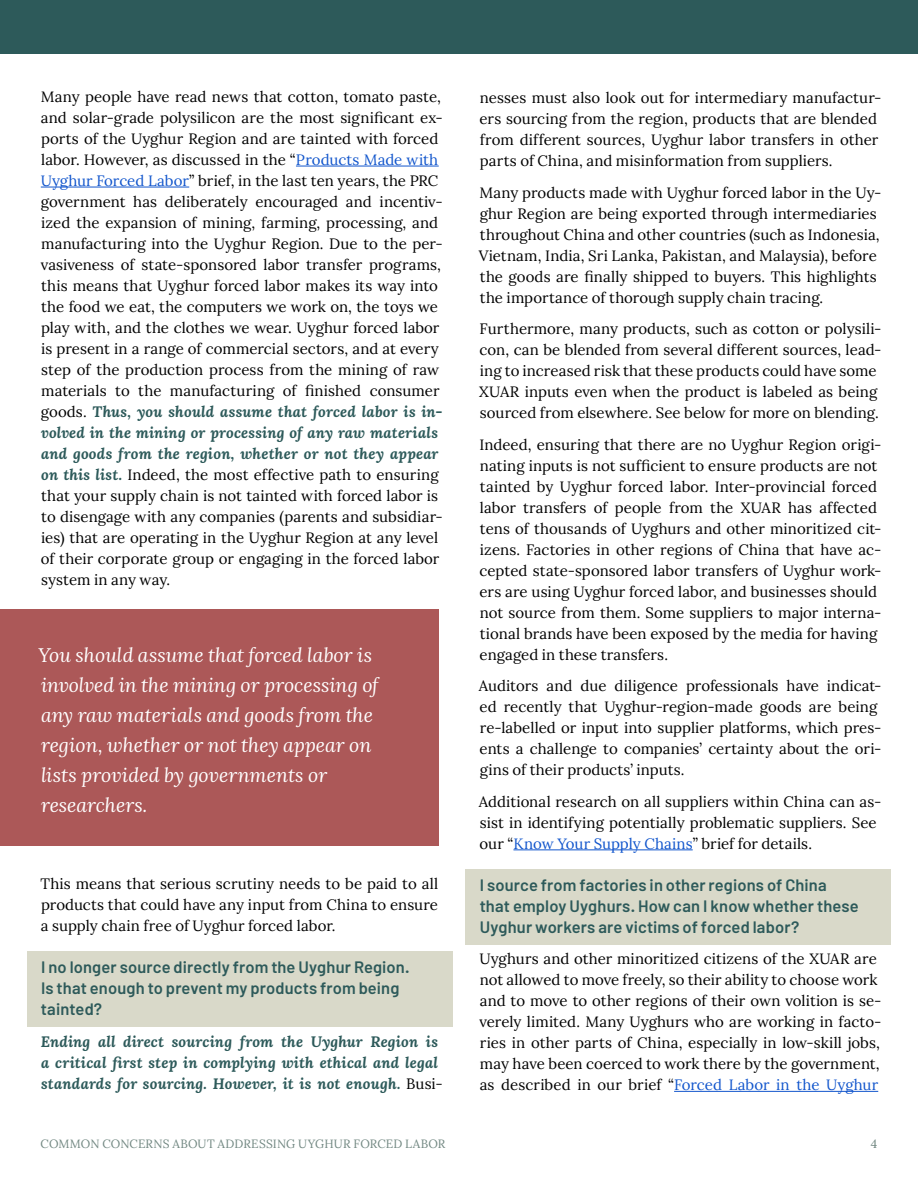
<style>
.page{position:relative;width:918px;height:1188px;background:#fff}
.page>*{position:absolute;margin:0;border:0;box-sizing:border-box;transform-origin:0 0}
.Pull_Quote_Sm{font:italic 19.5px/30px "Lora";color:#fff}
.H3_Questions{font:600 16.5px/21px "Barlow";letter-spacing:.01em;color:#2d5a5a}
.Body{font:15px/21px "Lora";letter-spacing:.005em;color:#000}
.Body-2{font:italic 700 15px/21px "Lora";letter-spacing:.01em;color:#2d5a5a}
.t1{font:12px "Lora";letter-spacing:.01em;color:#718781}
.s1{color:#15c}
.s2{font-weight:700;font-style:italic;color:#2d5a5a}
.s3{font-weight:400;font-style:normal;color:#000}
</style>
<div class="page">
<div style="left:0;top:0;width:918px;height:54px;background:#2d5a5a"></div>
<div style="left:466px;top:869px;width:425px;height:75px;background:#d9d9c9"></div>
<div style="left:27px;top:952px;width:425px;height:75px;background:#d9d9c9"></div>
<hr style="left:296px;top:166px;width:143px;height:1px;background:#15c">
<hr style="left:41px;top:187px;width:148px;height:1px;background:#15c">
<hr style="left:513px;top:849px;width:180px;height:1px;background:#15c">
<hr style="left:674px;top:1091px;width:204px;height:1px;background:#15c">
<div style="left:0;top:610px;width:439px;height:236px;background:#ac5858"></div>
<p class="Body" style="left:41px;top:85px;width:404px">Many people have read news that cotton, tomato paste, and solar-grade polysilicon are the most significant ex&shy;ports of the Uyghur Region and are tainted with forced labor. However, as discussed in the “<span class="s1">Products Made with Uyghur Forced Labor</span>” brief, in the last ten years, the PRC government has deliberately encouraged and incentiv&shy;ized the expansion of mining, farming, processing, and manufacturing into the Uyghur Region. Due to the per&shy;vasiveness of state-sponsored labor transfer programs, this means that Uyghur forced labor makes its way into the food we eat, the computers we work on, the toys we play with, and the clothes we wear. Uyghur forced labor is present in a range of commercial sectors, and at every step of the production process from the mining of raw materials to the manufacturing of finished consumer goods. <span class="s2">Thus, you should assume that forced labor is in&shy;volved in the mining or processing of any raw materials and goods from the region, whether or not they appear on this list.</span> Indeed, the most effective path to ensuring that your supply chain is not tainted with forced labor is to disengage with any companies (parents and subsidiar&shy;ies) that are operating in the Uyghur Region at any level of their corporate group or engaging in the forced labor system in any way.</p>
<p class="Pull_Quote_Sm" style="left:38px;top:640px;width:342px">You should assume that forced labor is involved in the mining or processing of any raw materials and goods from the region, whether or not they appear on lists provided by governments or researchers.</p>
<p class="Body" style="left:40px;top:873px;width:399px;text-align:justify">This means that serious scrutiny needs to be paid to all products that could have any input from China to ensure a supply chain free of Uyghur forced labor.</p>
<p class="H3_Questions" style="left:41px;top:957px;width:370px">I no longer source directly from the Uyghur Region.<br>Is that enough to prevent my products from being tainted?</p>
<p class="Body-2" style="left:41px;top:1031px;width:404px">Ending all direct sourcing from the Uyghur Region is a critical first step in complying with ethical and legal standards for sourcing. However, it is not enough. <span class="s3">Busi-</span></p>
<p class="Body" style="left:480px;top:86px;width:403px">nesses must also look out for intermediary manufactur&shy;ers sourcing from the region, products that are blended from different sources, Uyghur labor transfers in other parts of China, and misinformation from suppliers.</p>
<p class="Body" style="left:479px;top:181px;width:404px">Many products made with Uyghur forced labor in the Uy&shy;ghur Region are being exported through intermediaries throughout China and other countries (such as Indonesia, Vietnam, India, Sri Lanka, Pakistan, and Malaysia), before the goods are finally shipped to buyers. This highlights the importance of thorough supply chain tracing.</p>
<p class="Body" style="left:479px;top:317px;width:404px">Furthermore, many products, such as cotton or polysili&shy;con, can be blended from several different sources, lead&shy;ing to increased risk that these products could have some XUAR inputs even when the product is labeled as being sourced from elsewhere. See below for more on blending.</p>
<p class="Body" style="left:479px;top:433px;width:404px">Indeed, ensuring that there are no Uyghur Region origi&shy;nating inputs is not sufficient to ensure products are not tainted by Uyghur forced labor. Inter-provincial forced labor transfers of people from the XUAR has affected tens of thousands of Uyghurs and other minoritized cit&shy;izens. Factories in other regions of China that have ac&shy;cepted state-sponsored labor transfers of Uyghur work&shy;ers are using Uyghur forced labor, and businesses should not source from them. Some suppliers to major interna&shy;tional brands have been exposed by the media for having engaged in these transfers.</p>
<p class="Body" style="left:479px;top:674px;width:404px">Auditors and due diligence professionals have indicat&shy;ed recently that Uyghur-region-made goods are being re-labelled or input into supplier platforms, which pres&shy;ents a challenge to companies’ certainty about the ori&shy;gins of their products’ inputs.</p>
<p class="Body" style="left:479px;top:790px;width:404px">Additional research on all suppliers within China can as&shy;sist in identifying potentially problematic suppliers. See our “<span class="s1">Know Your Supply Chains</span>” brief for details.</p>
<p class="H3_Questions" style="left:480px;top:874px;width:380px">I source from factories in other regions of China that employ Uyghurs. How can I know whether these<br>Uyghur workers are victims of forced labor?</p>
<p class="Body" style="left:479px;top:947px;width:404px">Uyghurs and other minoritized citizens of the XUAR are not allowed to move freely, so their ability to choose work and to move to other regions of their own volition is se&shy;verely limited. Many Uyghurs who are working in facto&shy;ries in other parts of China, especially in low-skill jobs, may have been coerced to work there by the government, as described in our brief “<span class="s1">Forced Labor in the Uyghur</span></p>
<p class="t1" style="left:40px;top:1134px;width:406px">COMMON CONCERNS ABOUT ADDRESSING UYGHUR FORCED LABOR</p>
<p class="t1" style="left:871px;top:1134px;width:8px">4</p>
</div>
